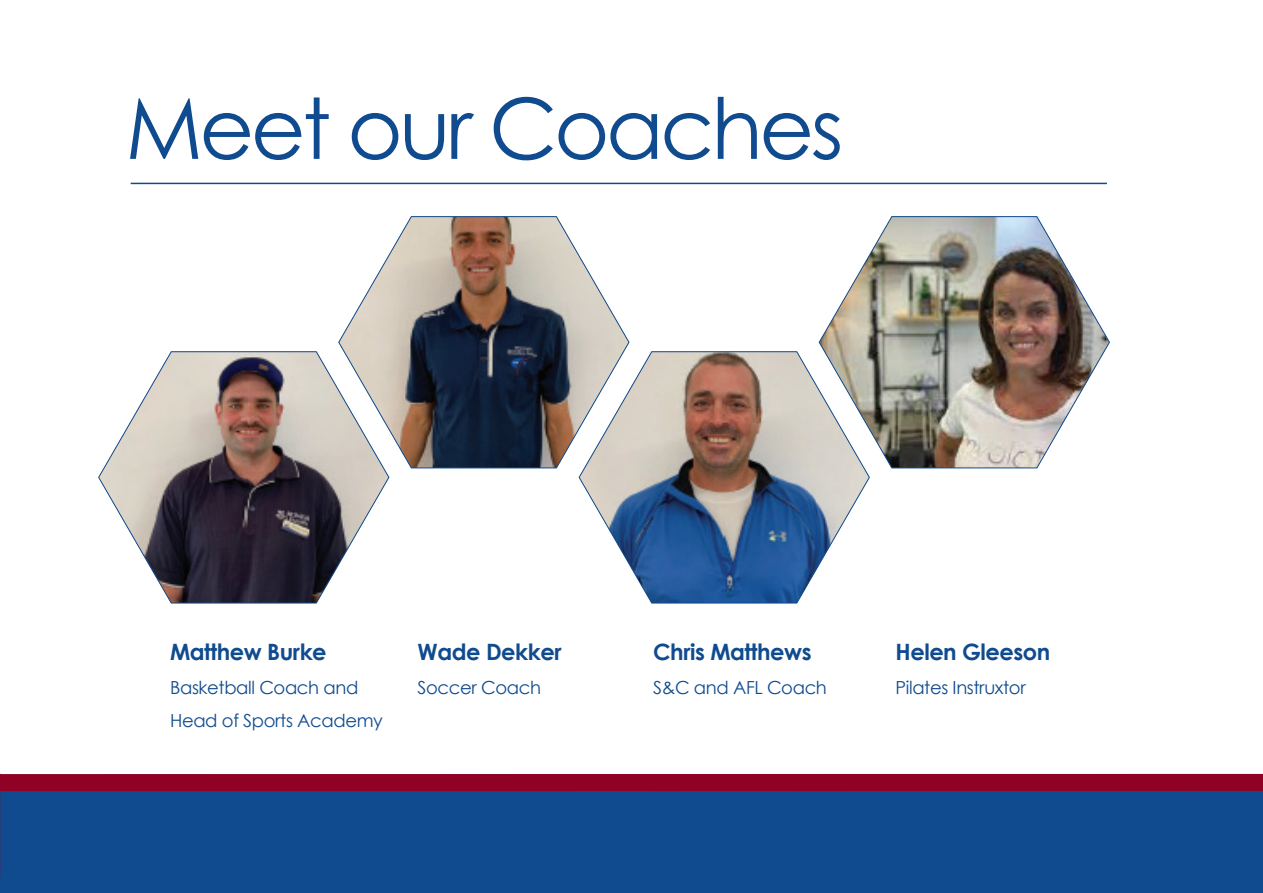
<style>
.page{position:relative;width:1263px;height:893px;background:#fff}
.page>*{position:absolute;margin:0;border:0;box-sizing:border-box;transform-origin:0 0}
.t1{font:84.3px "Century Gothic";letter-spacing:-.04em;color:#104b8f}
.t2{font:700 22.5px "Century Gothic";letter-spacing:-.02em;color:#104b8f}
.t3{font:18px/33.2px "Century Gothic";letter-spacing:-.02em;color:#104b8f}
</style>
<div class="page">
<div style="left:0;top:774px;width:1263px;height:102px;background:#900126"></div>
<div style="left:0;top:791px;width:1263px;height:102px;background:#104b8f"></div>
<hr style="left:131px;top:183px;width:976px;height:1px;background:#104b8f">
<svg style="left:98px;top:351px;width:292px;height:253px"></svg>
<svg style="left:578px;top:351px;width:292px;height:253px"></svg>
<svg style="left:338px;top:216px;width:292px;height:253px"></svg>
<img style="left:818px;top:216px;width:292px;height:253px">
<h1 class="t1" style="left:125px;top:69px;width:719px">Meet our Coaches</h1>
<p class="t2" style="left:170px;top:635px;width:158px">Matthew Burke</p>
<p class="t3" style="left:170px;top:670px;width:214px">Basketball Coach and<br>Head of Sports Academy</p>
<p class="t2" style="left:418px;top:635px;width:145px">Wade Dekker</p>
<p class="t3" style="left:418px;top:670px;width:125px">Soccer Coach</p>
<p class="t2" style="left:653px;top:635px;width:160px">Chris Matthews</p>
<p class="t3" style="left:653px;top:670px;width:175px">S&amp;C and AFL Coach</p>
<p class="t2" style="left:895px;top:635px;width:156px">Helen Gleeson</p>
<p class="t3" style="left:895px;top:670px;width:132px">Pilates Instruxtor</p>
</div>
